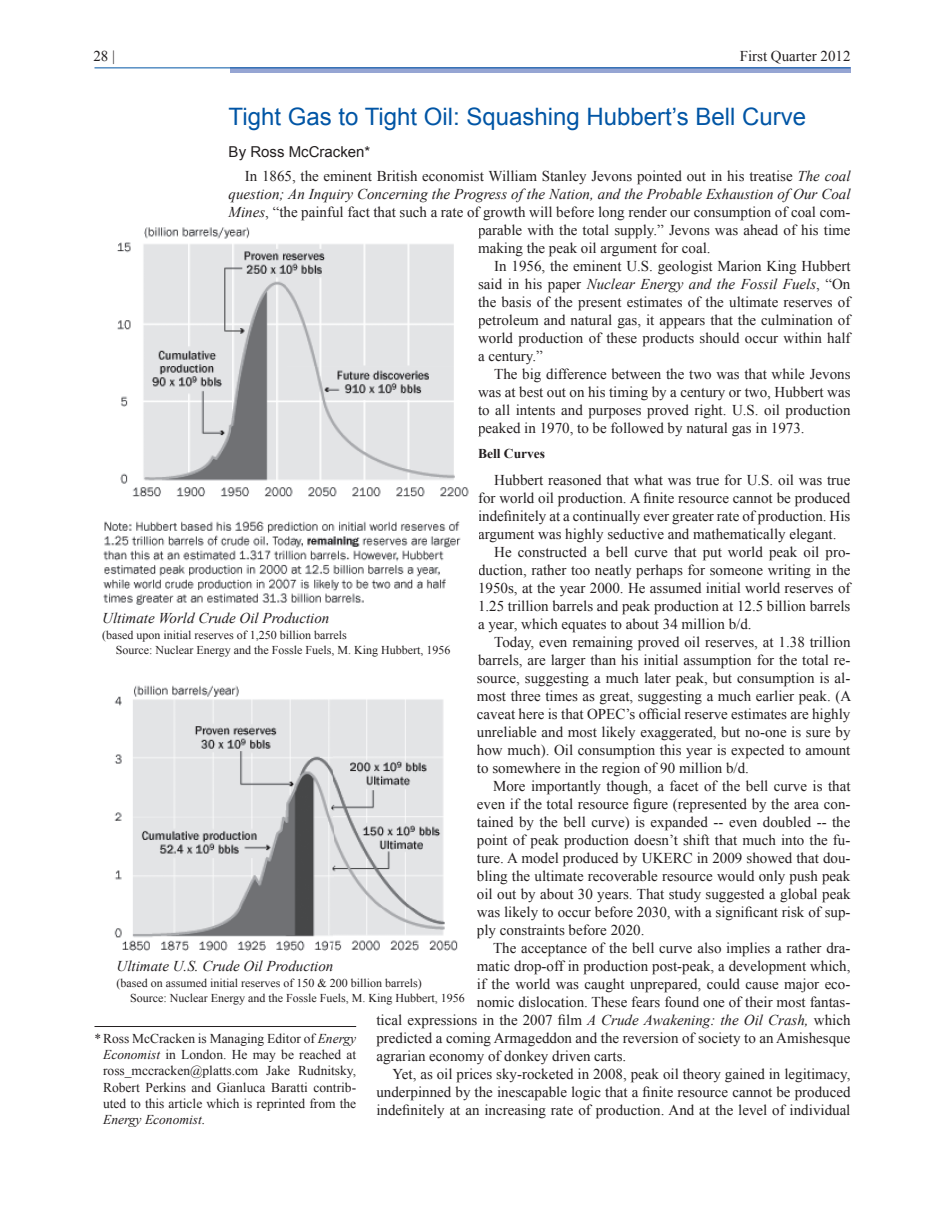
<style>
.page{position:relative;width:945px;height:1215px;background:#fff}
.page>*{position:absolute;margin:0;border:0;box-sizing:border-box;transform-origin:0 0}
.t1{font:24px "Arial";color:#0155a5}
.t2{font:15px "Times New Roman";color:#231f20}
.t3{font:italic 15px "Times New Roman";color:#231f20}
.t4{font:15px "Arial";color:#231f20}
.t5{font:13.5px/16.2px "Times New Roman";color:#231f20;text-align:justify}
.t6{font:italic 13.5px "Times New Roman";color:#231f20}
.t7{font:700 13.5px "Times New Roman";color:#231f20}
.t8{font:12px/14.4px "Times New Roman";color:#231f20}
.s1{font-style:italic}
.s2{font-style:normal}
</style>
<div class="page">
<div style="left:230px;top:68px;width:620px;height:5px;background:#96a5d3"></div>
<hr style="left:94px;top:68px;width:756px;height:1px;background:#0155a5">
<hr style="left:94px;top:1026px;width:262px;height:1px;background:#231f20">
<img style="left:103px;top:227px;width:366px;height:378px">
<img style="left:114px;top:685px;width:344px;height:266px">
<p class="t2" style="left:93px;top:46px;width:23px">28 |</p>
<p class="t2" style="left:740px;top:46px;width:112px">First Quarter 2012</p>
<h1 class="t1" style="left:229px;top:101px;width:579px">Tight Gas to Tight Oil: Squashing Hubbert’s Bell Curve</h1>
<p class="t4" style="left:229px;top:142px;width:143px">By Ross McCracken*</p>
<p class="t2" style="left:245px;top:166px;width:607px">In 1865, the eminent British economist William Stanley Jevons pointed out in his treatise <span class="s1">The coal</span></p>
<p class="t3" style="left:229px;top:184px;width:623px">question; An Inquiry Concerning the Progress of the Nation, and the Probable Exhaustion of Our Coal</p>
<p class="t2" style="left:229px;top:202px;width:623px"><span class="s1">Mines</span>, “the painful fact that such a rate of growth will before long render our consumption of coal com-</p>
<p class="t2" style="left:478px;top:220px;width:374px">parable with the total supply.” Jevons was ahead of his time</p>
<p class="t2" style="left:478px;top:238px;width:234px">making the peak oil argument for coal.</p>
<p class="t2" style="left:494px;top:256px;width:358px">In 1956, the eminent U.S. geologist Marion King Hubbert</p>
<p class="t3" style="left:478px;top:274px;width:374px"><span class="s2">said in his paper</span> Nuclear Energy and the Fossil Fuels<span class="s2">, “On</span></p>
<p class="t2" style="left:478px;top:292px;width:374px">the basis of the present estimates of the ultimate reserves of</p>
<p class="t2" style="left:478px;top:310px;width:374px">petroleum and natural gas, it appears that the culmination of</p>
<p class="t2" style="left:478px;top:328px;width:374px">world production of these products should occur within half</p>
<p class="t2" style="left:478px;top:346px;width:66px">a century.”</p>
<p class="t2" style="left:494px;top:364px;width:358px">The big difference between the two was that while Jevons</p>
<p class="t2" style="left:478px;top:382px;width:374px">was at best out on his timing by a century or two, Hubbert was</p>
<p class="t2" style="left:478px;top:400px;width:374px">to all intents and purposes proved right. U.S. oil production</p>
<p class="t2" style="left:478px;top:418px;width:328px">peaked in 1970, to be followed by natural gas in 1973.</p>
<p class="t7" style="left:478px;top:445px;width:69px">Bell Curves</p>
<p class="t2" style="left:494px;top:470px;width:358px">Hubbert reasoned that what was true for U.S. oil was true</p>
<p class="t2" style="left:478px;top:488px;width:374px">for world oil production. A finite resource cannot be produced</p>
<p class="t2" style="left:478px;top:506px;width:374px">indefinitely at a continually ever greater rate of production. His</p>
<p class="t2" style="left:478px;top:524px;width:360px">argument was highly seductive and mathematically elegant.</p>
<p class="t2" style="left:494px;top:542px;width:358px">He constructed a bell curve that put world peak oil pro-</p>
<p class="t2" style="left:478px;top:560px;width:374px">duction, rather too neatly perhaps for someone writing in the</p>
<p class="t2" style="left:478px;top:578px;width:374px">1950s, at the year 2000. He assumed initial world reserves of</p>
<p class="t2" style="left:478px;top:596px;width:374px">1.25 trillion barrels and peak production at 12.5 billion barrels</p>
<p class="t2" style="left:478px;top:614px;width:275px">a year, which equates to about 34 million b/d.</p>
<p class="t2" style="left:494px;top:632px;width:358px">Today, even remaining proved oil reserves, at 1.38 trillion</p>
<p class="t2" style="left:478px;top:650px;width:374px">barrels, are larger than his initial assumption for the total re-</p>
<p class="t2" style="left:477px;top:668px;width:375px">source, suggesting a much later peak, but consumption is al-</p>
<p class="t2" style="left:477px;top:686px;width:376px">most three times as great, suggesting a much earlier peak. (A</p>
<p class="t2" style="left:477px;top:704px;width:375px">caveat here is that OPEC’s official reserve estimates are highly</p>
<p class="t2" style="left:477px;top:722px;width:375px">unreliable and most likely exaggerated, but no-one is sure by</p>
<p class="t2" style="left:477px;top:740px;width:375px">how much). Oil consumption this year is expected to amount</p>
<p class="t2" style="left:477px;top:758px;width:274px">to somewhere in the region of 90 million b/d.</p>
<p class="t2" style="left:493px;top:776px;width:359px">More importantly though, a facet of the bell curve is that</p>
<p class="t2" style="left:477px;top:794px;width:375px">even if the total resource figure (represented by the area con-</p>
<p class="t2" style="left:477px;top:812px;width:375px">tained by the bell curve) is expanded -- even doubled -- the</p>
<p class="t2" style="left:477px;top:830px;width:375px">point of peak production doesn’t shift that much into the fu-</p>
<p class="t2" style="left:477px;top:848px;width:375px">ture. A model produced by UKERC in 2009 showed that dou-</p>
<p class="t2" style="left:477px;top:866px;width:375px">bling the ultimate recoverable resource would only push peak</p>
<p class="t2" style="left:477px;top:884px;width:375px">oil out by about 30 years. That study suggested a global peak</p>
<p class="t2" style="left:477px;top:902px;width:375px">was likely to occur before 2030, with a significant risk of sup-</p>
<p class="t2" style="left:477px;top:920px;width:169px">ply constraints before 2020.</p>
<p class="t2" style="left:493px;top:938px;width:359px">The acceptance of the bell curve also implies a rather dra-</p>
<p class="t2" style="left:477px;top:956px;width:375px">matic drop-off in production post-peak, a development which,</p>
<p class="t2" style="left:477px;top:974px;width:375px">if the world was caught unprepared, could cause major eco-</p>
<p class="t2" style="left:477px;top:992px;width:375px">nomic dislocation. These fears found one of their most fantas-</p>
<p class="t2" style="left:376px;top:1010px;width:476px">tical expressions in the 2007 film <span class="s1">A Crude Awakening: the Oil Crash,</span> which</p>
<p class="t2" style="left:376px;top:1028px;width:476px">predicted a coming Armageddon and the reversion of society to an Amishesque</p>
<p class="t2" style="left:376px;top:1046px;width:251px">agrarian economy of donkey driven carts.</p>
<p class="t2" style="left:393px;top:1064px;width:459px">Yet, as oil prices sky-rocketed in 2008, peak oil theory gained in legitimacy,</p>
<p class="t2" style="left:376px;top:1082px;width:476px">underpinned by the inescapable logic that a finite resource cannot be produced</p>
<p class="t2" style="left:376px;top:1100px;width:476px">indefinitely at an increasing rate of production. And at the level of individual</p>
<p class="t3" style="left:102px;top:608px;width:229px">Ultimate World Crude Oil Production</p>
<p class="t8" style="left:116px;top:628px;width:336px;text-indent:-14px">(based upon initial reserves of 1,250 billion barrels<br>Source: Nuclear Energy and the Fossle Fuels, M. King Hubbert, 1956</p>
<p class="t3" style="left:117px;top:956px;width:218px">Ultimate U.S. Crude Oil Production</p>
<p class="t8" style="left:130px;top:976px;width:336px;text-indent:-14px">(based on assumed initial reserves of 150 &amp; 200 billion barrels)<br>Source: Nuclear Energy and the Fossle Fuels, M. King Hubbert, 1956</p>
<p class="t5" style="left:103px;top:1030px;width:255px;text-indent:-9px">* Ross McCracken is Managing Editor of <span class="s1">Energy Economist</span> in London. He may be reached at ross_mccracken@platts.com Jake Rudnitsky, Robert Perkins and Gianluca Baratti contrib&shy;uted to this article which is reprinted from the</p>
<p class="t6" style="left:103px;top:1110px;width:104px">Energy Economist.</p>
</div>
